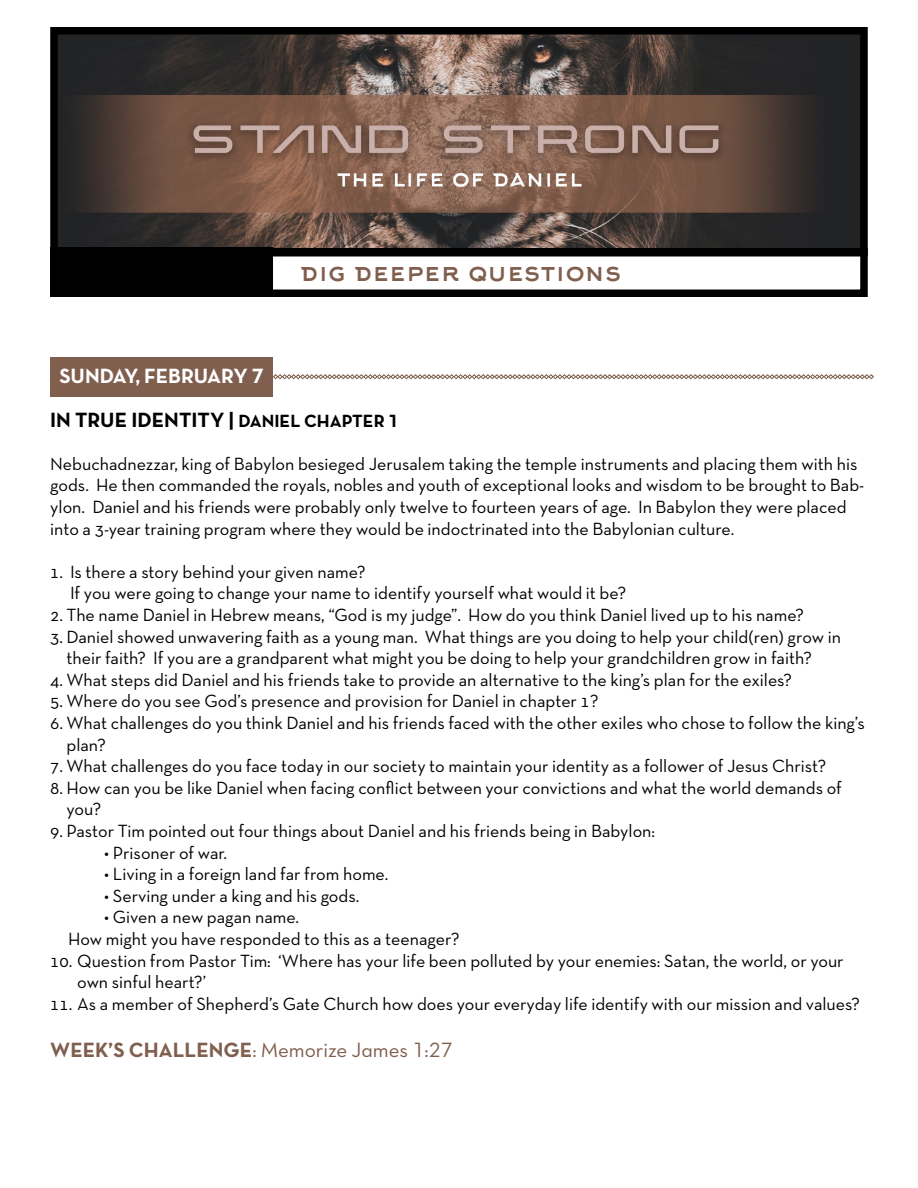
<style>
.page{position:relative;width:918px;height:1188px;background:#fff}
.page>*{position:absolute;margin:0;border:0;box-sizing:border-box;transform-origin:0 0}
.t1{font:27px "Arkhip";color:#805f4e}
.t2{font:21px "Neutra Text TF Book Alt";color:#805f4e}
.t3{font:21px "Neutra Text TF Bold Alt";color:#000}
.t4{font:21px "Neutra Text TF Bold Alt";color:#fff}
.t5{font:18px/21.6px "Neutra Text TF";color:#000}
.s1{font-size:18px}
.s2{font-family:"Neutra Text TF Bold Alt"}
</style>
<div class="page">
<div style="left:50px;top:357px;width:223px;height:39px;background:#805f4e"></div>
<svg style="left:273px;top:374px;width:601px;height:5px"></svg>
<img style="left:59px;top:36px;width:800px;height:211px">
<div style="left:50px;top:27px;width:818px;height:229px;border:8px solid #000"></div>
<div style="left:50px;top:248px;width:223px;height:49px;background:#000"></div>
<div style="left:50px;top:248px;width:818px;height:49px;border:8px solid #000"></div>
<p class="t4" style="left:59px;top:362px;width:206px">SUNDAY, FEBRUARY 7</p>
<h1 class="t1" style="left:300px;top:256px;width:323px">dig deeper questions</h1>
<p class="t3" style="left:50px;top:406px;width:350px">IN TRUE IDENTITY | <span class="s1">DANIEL CHAPTER 1</span></p>
<p class="t5" style="left:50px;top:453px;width:816px">Nebuchadnezzar, king of Babylon besieged Jerusalem taking the temple instruments and placing them with his gods. He then commanded the royals, nobles and youth of exceptional looks and wisdom to be brought to Bab&shy;ylon. Daniel and his friends were probably only twelve to fourteen years of age. In Babylon they were placed into a 3-year training program where they would be indoctrinated into the Babylonian culture.</p>
<p class="t5" style="left:70px;top:561px;width:558px;text-indent:-20px">1. Is there a story behind your given name?<br>If you were going to change your name to identify yourself what would it be?</p>
<p class="t5" style="left:50px;top:604px;width:755px">2. The name Daniel in Hebrew means, “God is my judge”. How do you think Daniel lived up to his name?</p>
<p class="t5" style="left:66px;top:625px;width:776px;text-indent:-16px">3. Daniel showed unwavering faith as a young man. What things are you doing to help your child(ren) grow in their faith? If you are a grandparent what might you be doing to help your grandchildren grow in faith?</p>
<p class="t5" style="left:50px;top:669px;width:743px">4. What steps did Daniel and his friends take to provide an alternative to the king’s plan for the exiles?</p>
<p class="t5" style="left:50px;top:690px;width:550px">5. Where do you see God’s presence and provision for Daniel in chapter 1?</p>
<p class="t5" style="left:66px;top:712px;width:800px;text-indent:-16px">6. What challenges do you think Daniel and his friends faced with the other exiles who chose to follow the king’s plan?</p>
<p class="t5" style="left:50px;top:755px;width:777px">7. What challenges do you face today in our society to maintain your identity as a follower of Jesus Christ?</p>
<p class="t5" style="left:66px;top:777px;width:777px;text-indent:-16px">8. How can you be like Daniel when facing conflict between your convictions and what the world demands of you?</p>
<p class="t5" style="left:50px;top:820px;width:606px">9. Pastor Tim pointed out four things about Daniel and his friends being in Babylon:</p>
<p class="t5" style="left:104px;top:841px;width:124px">• Prisoner of war.</p>
<p class="t5" style="left:104px;top:863px;width:286px">• Living in a foreign land far from home.</p>
<p class="t5" style="left:104px;top:885px;width:257px">• Serving under a king and his gods.</p>
<p class="t5" style="left:68px;top:906px;width:393px;text-indent:36px">• Given a new pagan name.<br>How might you have responded to this as a teenager?</p>
<p class="t5" style="left:77px;top:949px;width:768px;text-indent:-27px">10. Question from Pastor Tim: ‘Where has your life been polluted by your enemies: Satan, the world, or your own sinful heart?’</p>
<p class="t5" style="left:50px;top:993px;width:811px">11. As a member of Shepherd’s Gate Church how does your everyday life identify with our mission and values?</p>
<p class="t2" style="left:50px;top:1037px;width:404px"><span class="s2">WEEK’S CHALLENGE</span>: Memorize James 1:27</p>
</div>
